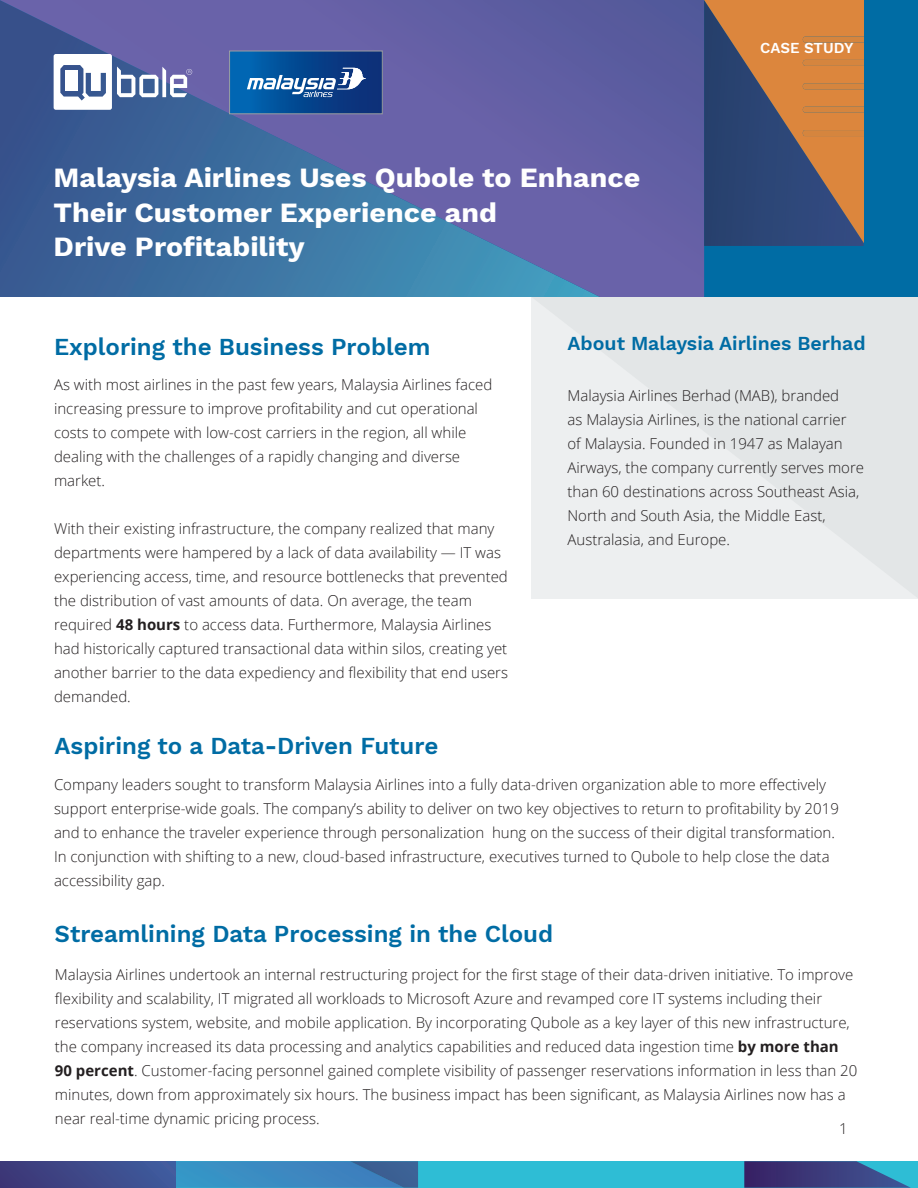
<style>
.page{position:relative;width:918px;height:1188px;background:#fff}
.page>*{position:absolute;margin:0;border:0;box-sizing:border-box;transform-origin:0 0}
.t1{font:700 27.3px/34.2px "Work Sans";color:#fff;scale:1.04 1}
.t2{font:600 24px "Work Sans";color:#006ca4}
.t3{font:600 19.5px "Work Sans";color:#006ca4}
.t4{font:300 15px/24px "Open Sans";color:#231f20}
.t5{font:600 15px "Work Sans";color:#fff}
.s1{font-weight:700}
</style>
<div class="page">
<div style="left:531px;top:297px;width:387px;height:301px;background:#e7e9ea"></div>
<div style="left:0;top:0;width:918px;height:297px;background:#006ca4"></div>
<svg style="left:0;top:0;width:704px;height:297px;background:#5265a2"></svg>
<svg style="left:704px;top:0;width:160px;height:246px;background:#816459"></svg>
<svg style="left:54px;top:54px;width:138px;height:56px;background:#98a4c6"></svg>
<div style="left:0;top:1161px;width:918px;height:27px;background:#2ebdd5"></div>
<svg style="left:744px;top:1161px;width:167px;height:27px"></svg>
<svg style="left:175px;top:1161px;width:243px;height:27px;background:#3a89bf"></svg>
<img style="left:350px;top:1161px;width:54px;height:27px">
<div style="left:0;top:1161px;width:175px;height:27px;background:linear-gradient(to right,#3d3675,#3f5c9e)"></div>
<svg style="left:231px;top:53px;width:150px;height:59px"></svg>
<div style="left:229px;top:51px;width:154px;height:63px;border:1px solid #9d9fa2"></div>
<p class="t1" style="left:54px;top:162px;width:566px">Malaysia Airlines Uses Qubole to Enhance<br>Their Customer Experience and</p>
<p class="t1" style="left:54px;top:231px;width:243px">Drive Profitability</p>
<p class="t5" style="left:760px;top:39px;width:95px">CASE STUDY</p>
<p class="t2" style="left:54px;top:332px;width:378px">Exploring the Business Problem</p>
<p class="t4" style="left:54px;top:372px;width:440px">As with most airlines in the past few years, Malaysia Airlines faced increasing pressure to improve profitability and cut operational costs to compete with low-cost carriers in the region, all while dealing with the challenges of a rapidly changing and diverse market.</p>
<p class="t4" style="left:54px;top:516px;width:456px">With their existing infrastructure, the company realized that many departments were hampered by a lack of data availability — IT was experiencing access, time, and resource bottlenecks that prevented the distribution of vast amounts of data. On average, the team required <span class="s1">48 hours</span> to access data. Furthermore, Malaysia Airlines had historically captured transactional data within silos, creating yet another barrier to the data expediency and flexibility that end users demanded.</p>
<p class="t3" style="left:568px;top:332px;width:300px">About Malaysia Airlines Berhad</p>
<p class="t4" style="left:568px;top:383px;width:298px">Malaysia Airlines Berhad (MAB), branded<br>as Malaysia Airlines, is the national carrier<br>of Malaysia. Founded in 1947 as Malayan Airways, the company currently serves more than 60 destinations across Southeast Asia, North and South Asia, the Middle East, Australasia, and Europe.</p>
<p class="t2" style="left:55px;top:732px;width:385px">Aspiring to a Data-Driven Future</p>
<p class="t4" style="left:54px;top:772px;width:786px">Company leaders sought to transform Malaysia Airlines into a fully data-driven organization able to more effectively support enterprise-wide goals. The company’s ability to deliver on two key objectives to return to profitability by 2019 and to enhance the traveler experience through personalization hung on the success of their digital transformation.<br>In conjunction with shifting to a new, cloud-based infrastructure, executives turned to Qubole to help close the data accessibility gap.</p>
<p class="t2" style="left:55px;top:920px;width:500px">Streamlining Data Processing in the Cloud</p>
<p class="t4" style="left:55px;top:962px;width:804px">Malaysia Airlines undertook an internal restructuring project for the first stage of their data-driven initiative. To improve flexibility and scalability, IT migrated all workloads to Microsoft Azure and revamped core IT systems including their reservations system, website, and mobile application. By incorporating Qubole as a key layer of this new infrastructure, the company increased its data processing and analytics capabilities and reduced data ingestion time <span class="s1">by more than 90 percent</span>. Customer-facing personnel gained complete visibility of passenger reservations information in less than 20 minutes, down from approximately six hours. The business impact has been significant, as Malaysia Airlines now has a near real-time dynamic pricing process.</p>
<p class="t4" style="left:839px;top:1116px;width:10px">1</p>
</div>
